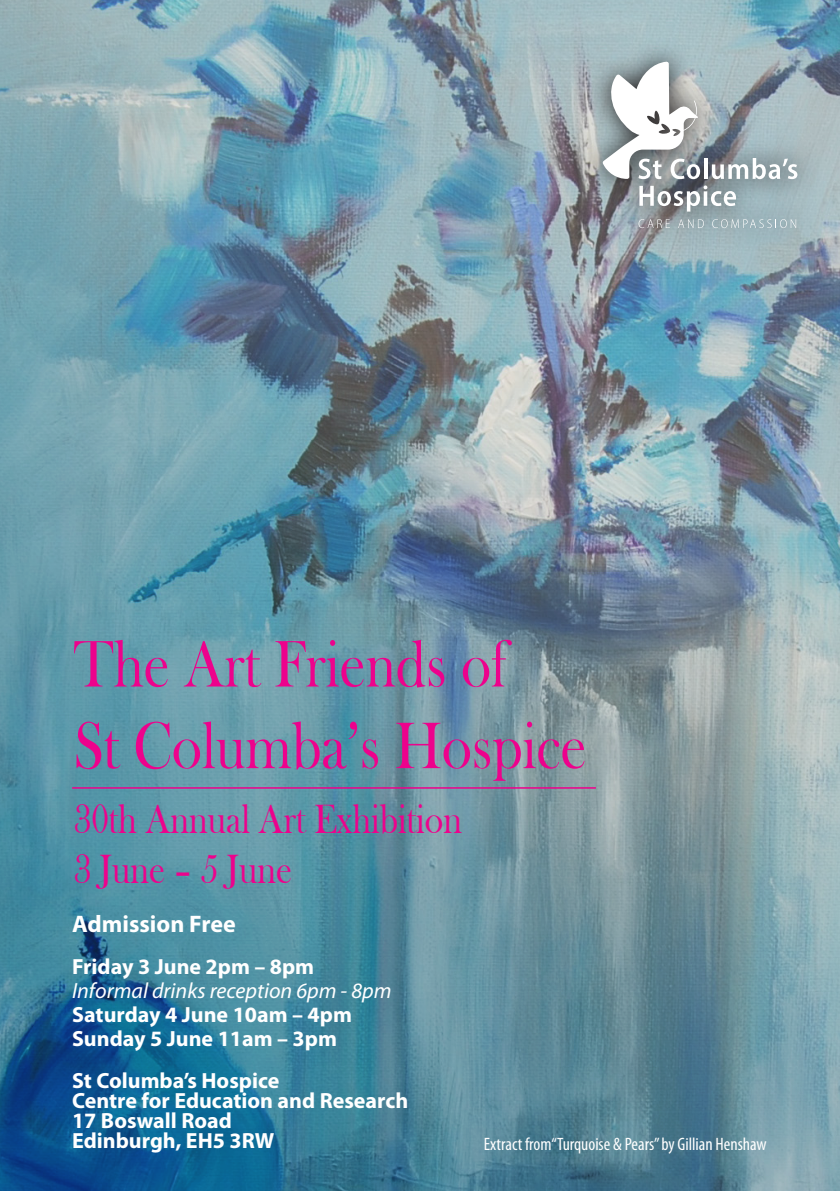
<style>
.page{position:relative;width:840px;height:1191px;background:#fff}
.page>*{position:absolute;margin:0;border:0;box-sizing:border-box;transform-origin:0 0}
.t1{font:68px/81.6px "Bask Old Face";color:#ed028c;scale:.85 1}
.t2{font:42px/50.4px "Bask Old Face";color:#ed028c;scale:.85 1}
.t3{font:700 24px "Myriad Pro";color:#fff}
.t4{font:700 22px/20px "Myriad Pro";color:#fff}
.t5{font:italic 22px "Myriad Pro";color:#fff}
.t6{font:condensed 18px "Myriad Pro";color:#fff}
</style>
<div class="page">
<img style="left:0;top:0;width:839px;height:1191px">
<svg style="left:579px;top:39px;width:241px;height:212px;background:#9aaab0"></svg>
<svg style="left:602px;top:62px;width:97px;height:117px"></svg>
<svg style="left:703px;top:158px;width:4px;height:21px"></svg>
<svg style="left:711px;top:158px;width:86px;height:21px"></svg>
<svg style="left:639px;top:185px;width:96px;height:27px"></svg>
<svg style="left:638px;top:219px;width:31px;height:9px"></svg>
<svg style="left:677px;top:219px;width:26px;height:9px"></svg>
<svg style="left:711px;top:219px;width:84px;height:9px"></svg>
<hr style="left:72px;top:787px;width:523px;height:1px;background:#ed028c">
<p class="t1" style="left:74px;top:624px;width:604px">The Art Friends of<br>St Columba’s Hospice</p>
<p class="t2" style="left:74px;top:794px;width:458px">30th Annual Art Exhibition<br>3 June – 5 June</p>
<p class="t3" style="left:72px;top:908px;width:165px">Admission Free</p>
<p class="t4" style="left:72px;top:956px;width:243px">Friday 3 June 2pm – 8pm</p>
<p class="t5" style="left:72px;top:977px;width:321px">Informal drinks reception 6pm - 8pm</p>
<p class="t4" style="left:72px;top:1004px;width:281px">Saturday 4 June 10am – 4pm</p>
<p class="t4" style="left:72px;top:1028px;width:266px">Sunday 5 June 11am – 3pm</p>
<p class="t4" style="left:72px;top:1069px;width:209px">St Columba’s Hospice</p>
<p class="t4" style="left:72px;top:1089px;width:337px">Centre for Education and Research</p>
<p class="t4" style="left:72px;top:1109px;width:204px">17 Boswall Road<br>Edinburgh, EH5 3RW</p>
<p class="t6" style="left:483px;top:1133px;width:284px">Extract from“Turquoise &amp; Pears” by Gillian Henshaw</p>
</div>
